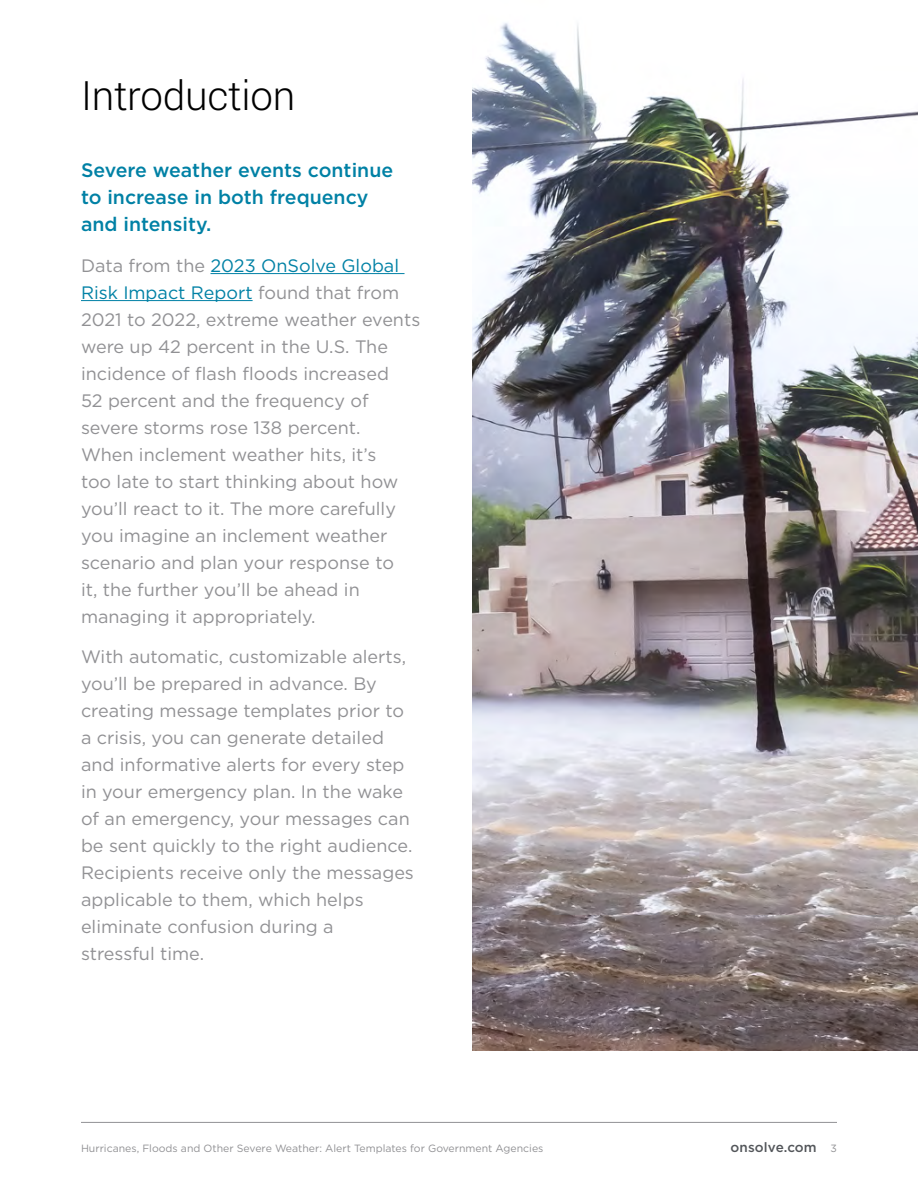
<style>
.page{position:relative;width:918px;height:1188px;background:#fff}
.page>*{position:absolute;margin:0;border:0;box-sizing:border-box;transform-origin:0 0}
.t1{font:300 45px "Yantramanav";letter-spacing:-.005em;color:#000}
.t2{font:500 19.5px/27px "Gotham";color:#0081a5}
.t3{font:18px/27px "Gotham";color:#919194}
.t4{font:500 13.5px "Gotham";letter-spacing:.01em;color:#53565a}
.t5{font:10.5px "Gotham";color:#919194}
.s1{color:#0081a5}
.s2{font-weight:400;font-size:10.5px;color:#919194}
</style>
<div class="page">
<hr style="left:81px;top:1122px;width:756px;height:1px;background:#919194">
<hr style="left:211px;top:273px;width:194px;height:1px;background:#0081a5">
<hr style="left:81px;top:300px;width:172px;height:1px;background:#0081a5">
<img style="left:472px;top:23px;width:446px;height:1027px">
<h1 class="t1" style="left:81px;top:68px;width:216px">Introduction</h1>
<p class="t2" style="left:81px;top:157px;width:314px">Severe weather events continue to increase in both frequency and intensity.</p>
<p class="t3" style="left:81px;top:252px;width:341px">Data from the <span class="s1">2023 OnSolve Global Risk Impact Report</span> found that from 2021 to 2022, extreme weather events were up 42 percent in the U.S. The incidence of flash floods increased<br>52 percent and the frequency of severe storms rose 138 percent.<br>When inclement weather hits, it’s<br>too late to start thinking about how you’ll react to it. The more carefully you imagine an inclement weather scenario and plan your response to<br>it, the further you’ll be ahead in managing it appropriately.</p>
<p class="t3" style="left:81px;top:643px;width:334px">With automatic, customizable alerts, you’ll be prepared in advance. By creating message templates prior to a crisis, you can generate detailed and informative alerts for every step in your emergency plan. In the wake of an emergency, your messages can be sent quickly to the right audience.<br>Recipients receive only the messages applicable to them, which helps eliminate confusion during a<br>stressful time.</p>
<p class="t5" style="left:81px;top:1142px;width:464px">Hurricanes, Floods and Other Severe Weather: Alert Templates for Government Agencies</p>
<p class="t4" style="left:731px;top:1139px;width:108px">onsolve.com <span class="s2">3</span></p>
</div>
